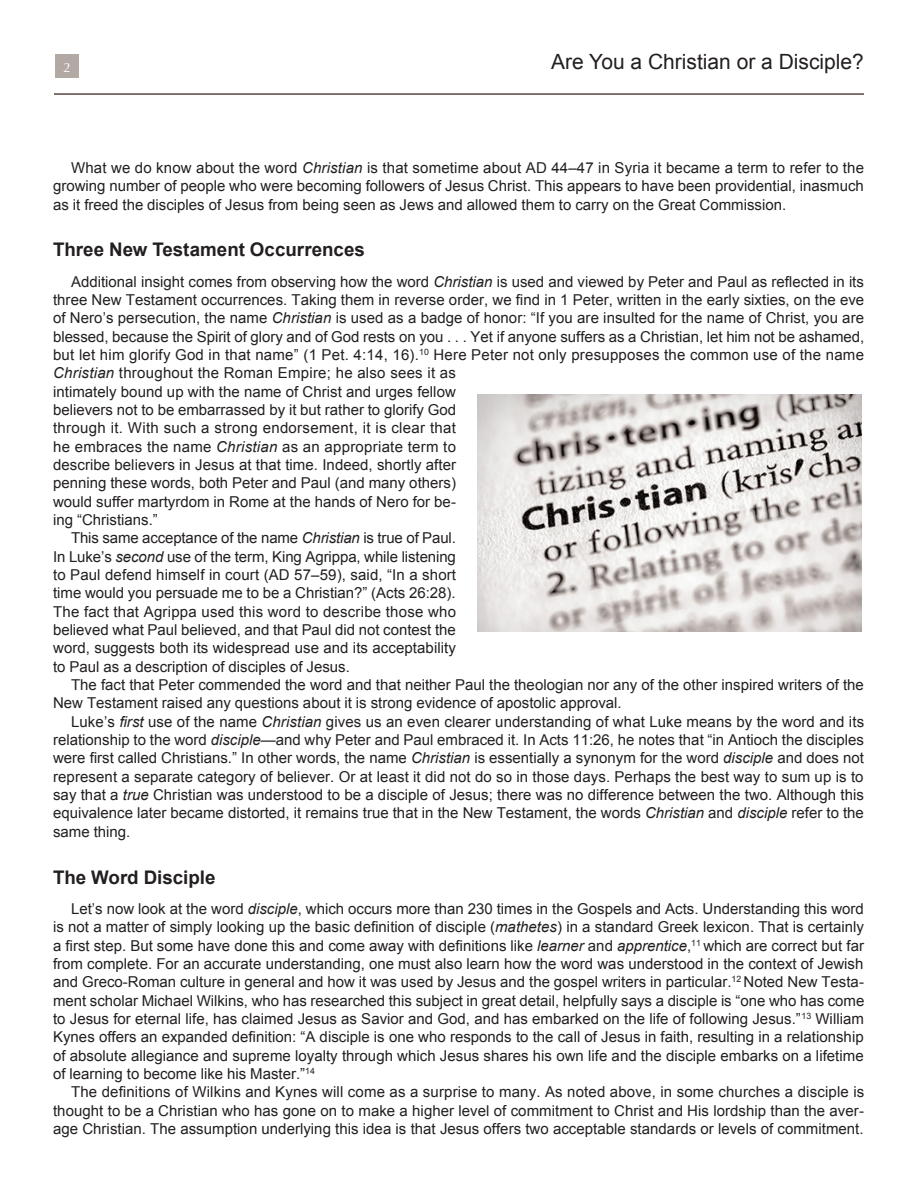
<style>
.page{position:relative;width:918px;height:1188px;background:#fff}
.page>*{position:absolute;margin:0;border:0;box-sizing:border-box;transform-origin:0 0}
.t1{font:21px "Arial";color:#231f20}
.Subhead_1_line{font:700 18.75px "Arial";color:#231f20}
.Body_Text{font:15px/18.3px "Arial";color:#231f20;text-align:justify}
.t2{font:13.5px "Optima";color:#fff}
.s1{font-style:italic}
</style>
<div class="page">
<div style="left:55px;top:54px;width:24px;height:24px;background:#b2a8a4"></div>
<hr style="left:54px;top:94px;width:810px;height:1px;background:#776762">
<img style="left:477px;top:395px;width:385px;height:236px">
<p class="t2" style="left:63px;top:60px;width:9px">2</p>
<p class="t1" style="left:551px;top:48px;width:314px">Are You a Christian or a Disciple?</p>
<p class="Body_Text" style="left:53px;top:159px;width:813px;text-indent:18px">What we do know about the word <span class="s1">Christian</span> is that sometime about AD 44–47 in Syria it became a term to refer to the growing number of people who were becoming followers of Jesus Christ. This appears to have been providential, inasmuch as it freed the disciples of Jesus from being seen as Jews and allowed them to carry on the Great Commission.</p>
<p class="Subhead_1_line" style="left:53px;top:237px;width:313px">Three New Testament Occurrences</p>
<p class="Body_Text" style="left:53px;top:273px;width:813px;text-align:left;text-indent:18px">Additional insight comes from observing how the word <span class="s1">Christian</span> is used and viewed by Peter and Paul as reflected in its three New Testament occurrences. Taking them in reverse order, we find in 1 Peter, written in the early sixties, on the eve of Nero’s persecution, the name <span class="s1">Christian</span> is used as a badge of honor: “If you are insulted for the name of Christ, you are blessed, because the Spirit of glory and of God rests on you . . . Yet if anyone suffers as a Christian, let him not be ashamed, but let him glorify God in that name” (1 Pet. 4:14, 16).<sup>10</sup> Here Peter not only presupposes the common use of the name <span class="s1">Christian</span> throughout the Roman Empire; he also sees it as<br>intimately bound up with the name of Christ and urges fellow<br>believers not to be embarrassed by it but rather to glorify God<br>through it. With such a strong endorsement, it is clear that<br>he embraces the name <span class="s1">Christian</span> as an appropriate term to<br>describe believers in Jesus at that time. Indeed, shortly after<br>penning these words, both Peter and Paul (and many others)<br>would suffer martyrdom in Rome at the hands of Nero for be-<br>ing “Christians.”</p>
<p class="Body_Text" style="left:53px;top:529px;width:405px;text-indent:18px">This same acceptance of the name <span class="s1">Christian</span> is true of Paul.<br>In Luke’s <span class="s1">second</span> use of the term, King Agrippa, while listening to Paul defend himself in court (AD 57–59), said, “In a short time would you persuade me to be a Christian?” (Acts 26:28).<br>The fact that Agrippa used this word to describe those who believed what Paul believed, and that Paul did not contest the word, suggests both its widespread use and its acceptability to Paul as a description of disciples of Jesus.</p>
<p class="Body_Text" style="left:53px;top:676px;width:812px;text-indent:18px">The fact that Peter commended the word and that neither Paul the theologian nor any of the other inspired writers of the<br>New Testament raised any questions about it is strong evidence of apostolic approval.</p>
<p class="Body_Text" style="left:53px;top:713px;width:813px;text-indent:18px">Luke’s <span class="s1">first</span> use of the name <span class="s1">Christian</span> gives us an even clearer understanding of what Luke means by the word and its relationship to the word <span class="s1">disciple</span>—and why Peter and Paul embraced it. In Acts 11:26, he notes that “in Antioch the disciples were first called Christians.” In other words, the name <span class="s1">Christian</span> is essentially a synonym for the word <span class="s1">disciple</span> and does not represent a separate category of believer. Or at least it did not do so in those days. Perhaps the best way to sum up is to say that a <span class="s1">true</span> Christian was understood to be a disciple of Jesus; there was no difference between the two. Although this equivalence later became distorted, it remains true that in the New Testament, the words <span class="s1">Christian</span> and <span class="s1">disciple</span> refer to the same thing.</p>
<p class="Subhead_1_line" style="left:53px;top:865px;width:164px">The Word Disciple</p>
<p class="Body_Text" style="left:53px;top:900px;width:813px;text-indent:18px">Let’s now look at the word <span class="s1">disciple</span>, which occurs more than 230 times in the Gospels and Acts. Understanding this word is not a matter of simply looking up the basic definition of disciple (<span class="s1">mathetes</span>) in a standard Greek lexicon. That is certainly a first step. But some have done this and come away with definitions like <span class="s1">learner</span> and <span class="s1">apprentice</span>,<sup>11</sup> which are correct but far from complete. For an accurate understanding, one must also learn how the word was understood in the context of Jewish and Greco-Roman culture in general and how it was used by Jesus and the gospel writers in particular.<sup>12</sup> Noted New Testa&shy;ment scholar Michael Wilkins, who has researched this subject in great detail, helpfully says a disciple is “one who has come to Jesus for eternal life, has claimed Jesus as Savior and God, and has embarked on the life of following Jesus.”<sup>13</sup> William Kynes offers an expanded definition: “A disciple is one who responds to the call of Jesus in faith, resulting in a relationship of absolute allegiance and supreme loyalty through which Jesus shares his own life and the disciple embarks on a lifetime of learning to become like his Master.”<sup>14</sup></p>
<p class="Body_Text" style="left:53px;top:1083px;width:813px;text-indent:18px">The definitions of Wilkins and Kynes will come as a surprise to many. As noted above, in some churches a disciple is thought to be a Christian who has gone on to make a higher level of commitment to Christ and His lordship than the aver&shy;age Christian. The assumption underlying this idea is that Jesus offers two acceptable standards or levels of commitment.</p>
</div>
